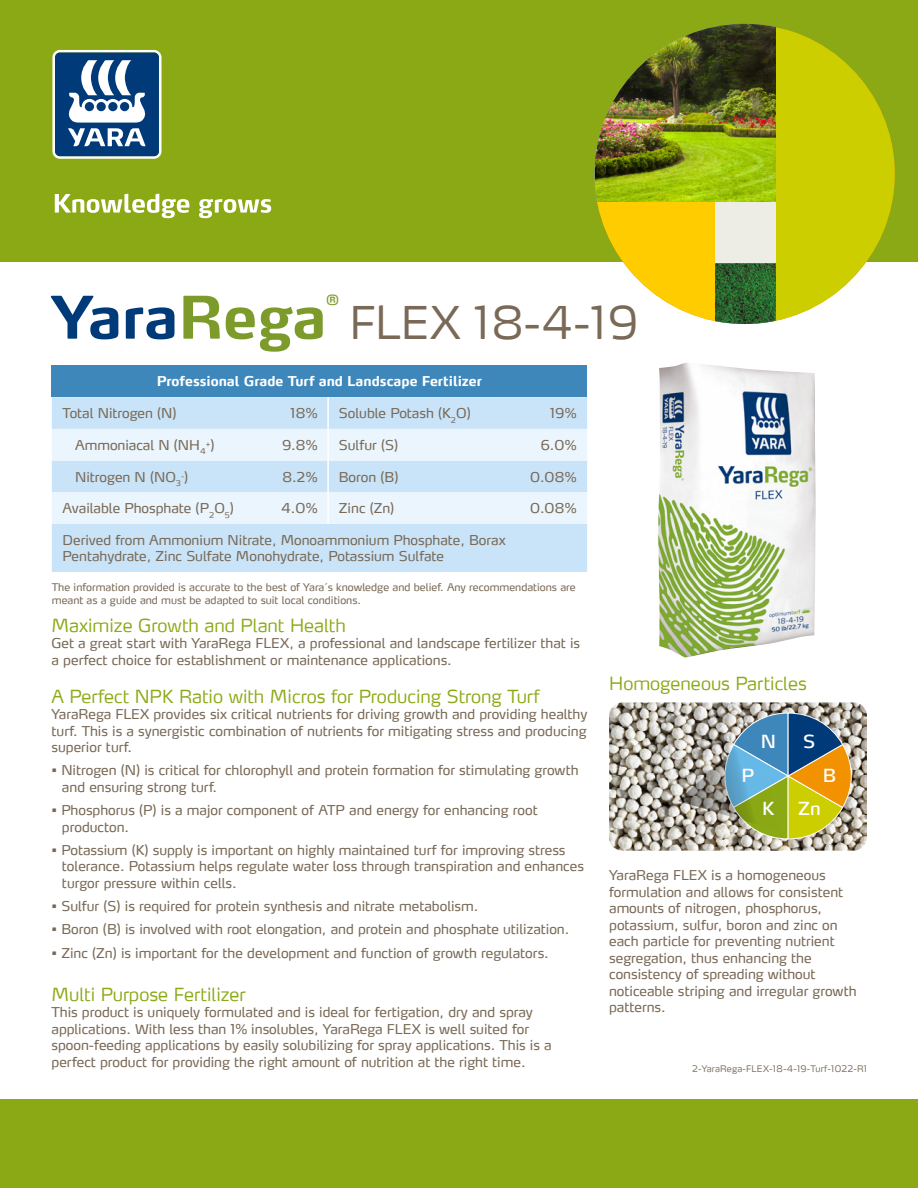
<style>
.page{position:relative;width:918px;height:1188px;background:#fff}
.page>*{position:absolute;margin:0;border:0;box-sizing:border-box;transform-origin:0 0}
.Heading{font:700 58.05px "Yara Max LF";color:#003a78}
.Heading-2{font:300 45px "Yara Max LF";letter-spacing:.03em;color:#796956}
.paragraph_heading{font:300 18px "Yara Max LF";color:#8ba915}
.t1{font:18px "Yara Max LF";color:#fff}
.Heading-3{font:600 13.95px "Yara Max LF";color:#7d9b2b}
.t2{font:13.5px/16.5px "Yara Max LF";color:#796956}
.t3{font:700 13.5px "Yara Max LF";color:#fff}
.t4{font:10.5px/12.6px "Yara Max LF";color:#796956}
.bullet_paragraph{font:300 9px "Yara Max LF";letter-spacing:.02em;color:#796956}
.t5{font:7.8px "Yara Max LF";color:#796956}
.s1{color:#7d9b2b}
.s2{font-size:13.5px}
</style>
<div class="page">
<div style="left:52px;top:365px;width:535px;height:32px;background:#3e87bb"></div>
<div style="left:52px;top:397px;width:535px;height:175px;background:#c9e4f9"></div>
<svg style="left:52px;top:429px;width:535px;height:95px;background:#dfeffb"></svg>
<hr style="left:327px;top:397px;width:2px;height:32px;background:#fff">
<hr style="left:327px;top:429px;width:2px;height:32px;background:#fff">
<hr style="left:327px;top:461px;width:2px;height:31px;background:#fff">
<hr style="left:327px;top:492px;width:2px;height:32px;background:#fff">
<img style="left:609px;top:702px;width:258px;height:149px">
<svg style="left:678px;top:712px;width:176px;height:128px;background:#929c7a"></svg>
<img style="left:658px;top:363px;width:158px;height:295px">
<div style="left:0;top:1099px;width:918px;height:89px;background:#8ba915"></div>
<div style="left:0;top:0;width:918px;height:261px;background:#8ba915"></div>
<svg style="left:55px;top:194px;width:134px;height:24px"></svg>
<svg style="left:199px;top:199px;width:72px;height:19px"></svg>
<svg style="left:52px;top:50px;width:109px;height:109px;background:#597ea4"></svg>
<img style="left:595px;top:24px;width:181px;height:179px">
<svg style="left:594px;top:203px;width:121px;height:118px;fill:#fc0"></svg>
<img style="left:715px;top:263px;width:61px;height:61px">
<div style="left:715px;top:203px;width:61px;height:60px;background:#edece5"></div>
<svg style="left:776px;top:27px;width:119px;height:294px;fill:#cdce00"></svg>
<p class="Heading" style="left:51px;top:281px;width:277px">Yara<span class="s1">Rega</span></p>
<p class="Heading-3" style="left:326px;top:291px;width:14px">®</p>
<p class="Heading-2" style="left:349px;top:294px;width:290px">FLEX 18-4-19</p>
<p class="t3" style="left:157px;top:373px;width:327px">Professional Grade Turf and Landscape Fertilizer</p>
<p class="t2" style="left:63px;top:405px;width:116px">Total Nitrogen (N)</p>
<p class="t2" style="left:290px;top:405px;width:28px">18%</p>
<p class="t2" style="left:339px;top:405px;width:133px">Soluble Potash (K<sub>2</sub>O)</p>
<p class="t2" style="left:550px;top:405px;width:28px">19%</p>
<p class="t2" style="left:75px;top:436px;width:132px">Ammoniacal N (NH<sub>4</sub></p>
<p class="t5" style="left:206px;top:439px;width:10px">+<span class="s2">)</span></p>
<p class="t2" style="left:282px;top:436px;width:37px">9.8%</p>
<p class="t2" style="left:339px;top:436px;width:61px">Sulfur (S)</p>
<p class="t2" style="left:541px;top:436px;width:37px">6.0%</p>
<p class="t2" style="left:75px;top:468px;width:107px">Nitrogen N (NO<sub>3</sub></p>
<p class="t5" style="left:181px;top:471px;width:9px">-<span class="s2">)</span></p>
<p class="t2" style="left:282px;top:468px;width:36px">8.2%</p>
<p class="t2" style="left:339px;top:468px;width:61px">Boron (B)</p>
<p class="t2" style="left:530px;top:468px;width:48px">0.08%</p>
<p class="t2" style="left:63px;top:500px;width:173px">Available Phosphate (P<sub>2</sub>O<sub>5</sub>)</p>
<p class="t2" style="left:281px;top:500px;width:38px">4.0%</p>
<p class="t2" style="left:339px;top:500px;width:57px">Zinc (Zn)</p>
<p class="t2" style="left:530px;top:500px;width:48px">0.08%</p>
<p class="t2" style="left:63px;top:532px;width:445px">Derived from Ammonium Nitrate, Monoammonium Phosphate, Borax<br>Pentahydrate, Zinc Sulfate Monohydrate, Potassium Sulfate</p>
<p class="t4" style="left:52px;top:581px;width:525px">The information provided is accurate to the best of Yara´s knowledge and belief. Any recommendations are meant as a guide and must be adapted to suit local conditions.</p>
<p class="paragraph_heading" style="left:51px;top:614px;width:296px">Maximize Growth and Plant Health</p>
<p class="t2" style="left:51px;top:635px;width:530px">Get a great start with YaraRega FLEX, a professional and landscape fertilizer that is a perfect choice for establishment or maintenance applications.</p>
<p class="paragraph_heading" style="left:51px;top:685px;width:490px">A Perfect NPK Ratio with Micros for Producing Strong Turf</p>
<p class="t2" style="left:51px;top:706px;width:537px;text-align:justify">YaraRega FLEX provides six critical nutrients for driving growth and providing healthy turf. This is a synergistic combination of nutrients for mitigating stress and producing superior turf.</p>
<p class="t2" style="left:62px;top:762px;width:518px;text-indent:-10px">• Nitrogen (N) is critical for chlorophyll and protein formation for stimulating growth and ensuring strong turf.</p>
<p class="t2" style="left:62px;top:802px;width:477px;text-indent:-10px">• Phosphorus (P) is a major component of ATP and energy for enhancing root producton.</p>
<p class="t2" style="left:62px;top:841px;width:524px;text-indent:-10px">• Potassium (K) supply is important on highly maintained turf for improving stress tolerance. Potassium helps regulate water loss through transpiration and enhances turgor pressure within cells.</p>
<p class="t2" style="left:51px;top:898px;width:428px">• Sulfur (S) is required for protein synthesis and nitrate metabolism.</p>
<p class="t2" style="left:51px;top:921px;width:519px">• Boron (B) is involved with root elongation, and protein and phosphate utilization.</p>
<p class="t2" style="left:51px;top:944px;width:499px">• Zinc (Zn) is important for the development and function of growth regulators.</p>
<p class="paragraph_heading" style="left:51px;top:983px;width:196px">Multi Purpose Fertilizer</p>
<p class="t2" style="left:51px;top:1004px;width:502px">This product is uniquely formulated and is ideal for fertigation, dry and spray applications. With less than 1% insolubles, YaraRega FLEX is well suited for spoon-feeding applications by easily solubilizing for spray applications. This is a perfect product for providing the right amount of nutrition at the right time.</p>
<p class="paragraph_heading" style="left:609px;top:672px;width:199px">Homogeneous Particles</p>
<p class="t1" style="left:761px;top:731px;width:17px">N</p>
<p class="t1" style="left:803px;top:731px;width:14px">S</p>
<p class="t1" style="left:741px;top:764px;width:14px">P</p>
<p class="t1" style="left:823px;top:764px;width:15px">B</p>
<p class="t1" style="left:762px;top:797px;width:14px">K</p>
<p class="t1" style="left:798px;top:797px;width:24px">Zn</p>
<p class="t2" style="left:609px;top:867px;width:249px">YaraRega FLEX is a homogeneous formulation and allows for consistent amounts of nitrogen, phosphorus, potassium, sulfur, boron and zinc on each particle for preventing nutrient segregation, thus enhancing the consistency of spreading without noticeable striping and irregular growth patterns.</p>
<p class="bullet_paragraph" style="left:692px;top:1063px;width:176px">2-YaraRega-FLEX-18-4-19-Turf-1022-R1</p>
</div>
